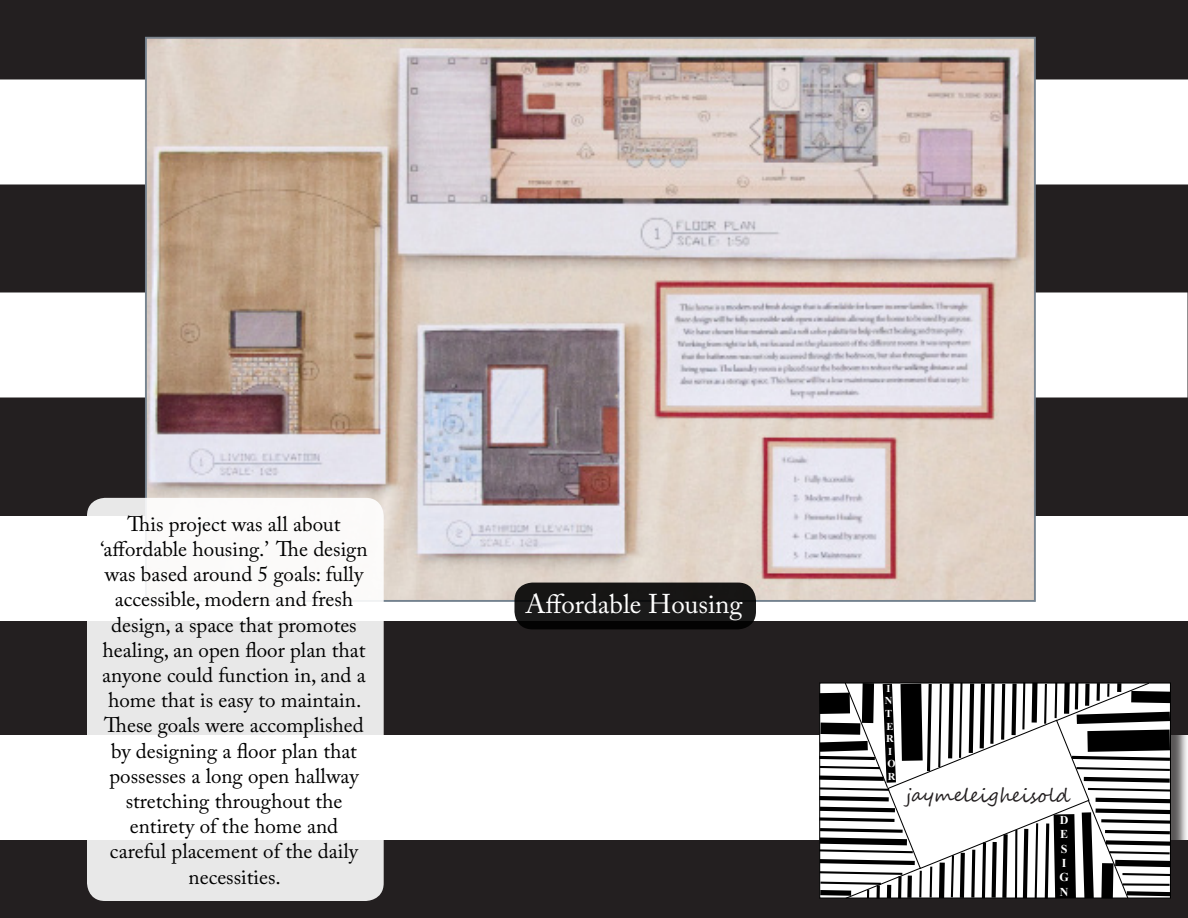
<style>
.page{position:relative;width:1188px;height:918px;background:#fff}
.page>*{position:absolute;margin:0;border:0;box-sizing:border-box;transform-origin:0 0}
.t1{font:27px "Adobe Caslon Pro";color:#fff}
.t2{font:21px/25.2px "Adobe Caslon Pro";color:#000;text-align:center}
.t3{font:18.75px "Segoe Script";color:#231f20}
.t4{font:700 12px "Times New Roman";color:#fff}
.t5{font:700 10.5px "Times New Roman";color:#fff}
</style>
<div class="page">
<div style="left:1px;top:0;width:1187px;height:918px;background:#231f20"></div>
<div style="left:0;top:292px;width:1187px;height:106px;background:#fff"></div>
<div style="left:0;top:516px;width:1188px;height:105px;background:#fff"></div>
<div style="left:0;top:735px;width:1188px;height:105px;background:#fff"></div>
<div style="left:0;top:79px;width:1188px;height:105px;background:#fff"></div>
<svg style="left:819px;top:682px;width:368px;height:217px"></svg>
<img style="left:145px;top:37px;width:891px;height:565px">
<div style="left:87px;top:498px;width:297px;height:403px;background:linear-gradient(to right,#f4f4f4,#f4f4f3);border-radius:18px"></div>
<div style="left:514px;top:583px;width:242px;height:46px;background:linear-gradient(to bottom,#1c1a19,#0d0d0e);border-radius:18px"></div>
<p class="t2" style="left:128px;top:511px;width:214px">This project was all about</p>
<p class="t2" style="left:100px;top:536px;width:269px">‘affordable housing.’ The design was based around 5 goals: fully accessible, modern and fresh design, a space that promotes healing, an open floor plan that anyone could function in, and a home that is easy to maintain.<br>These goals were accomplished by designing a floor plan that</p>
<p class="t2" style="left:110px;top:763px;width:251px">possesses a long open hallway stretching throughout the</p>
<p class="t2" style="left:130px;top:813px;width:210px">entirety of the home and</p>
<p class="t2" style="left:110px;top:839px;width:250px">careful placement of the daily</p>
<p class="t2" style="left:189px;top:864px;width:94px">necessities.</p>
<p class="t1" style="left:525px;top:588px;width:219px">Affordable Housing</p>
<p class="t5" style="left:887px;top:681px;width:6px">I</p>
<p class="t5" style="left:885px;top:694px;width:9px">N</p>
<p class="t5" style="left:885px;top:706px;width:9px">T</p>
<p class="t5" style="left:887px;top:719px;width:9px">E</p>
<p class="t5" style="left:886px;top:731px;width:9px">R</p>
<p class="t5" style="left:888px;top:744px;width:6px">I</p>
<p class="t5" style="left:888px;top:757px;width:10px">O</p>
<p class="t5" style="left:888px;top:769px;width:9px">R</p>
<p class="t3" style="left:905px;top:781px;width:166px">jaymeleigheisold</p>
<p class="t4" style="left:1060px;top:811px;width:10px">D</p>
<p class="t4" style="left:1060px;top:826px;width:10px">E</p>
<p class="t4" style="left:1061px;top:840px;width:8px">S</p>
<p class="t4" style="left:1062px;top:855px;width:6px">I</p>
<p class="t4" style="left:1060px;top:869px;width:11px">G</p>
<p class="t4" style="left:1060px;top:883px;width:10px">N</p>
</div>
